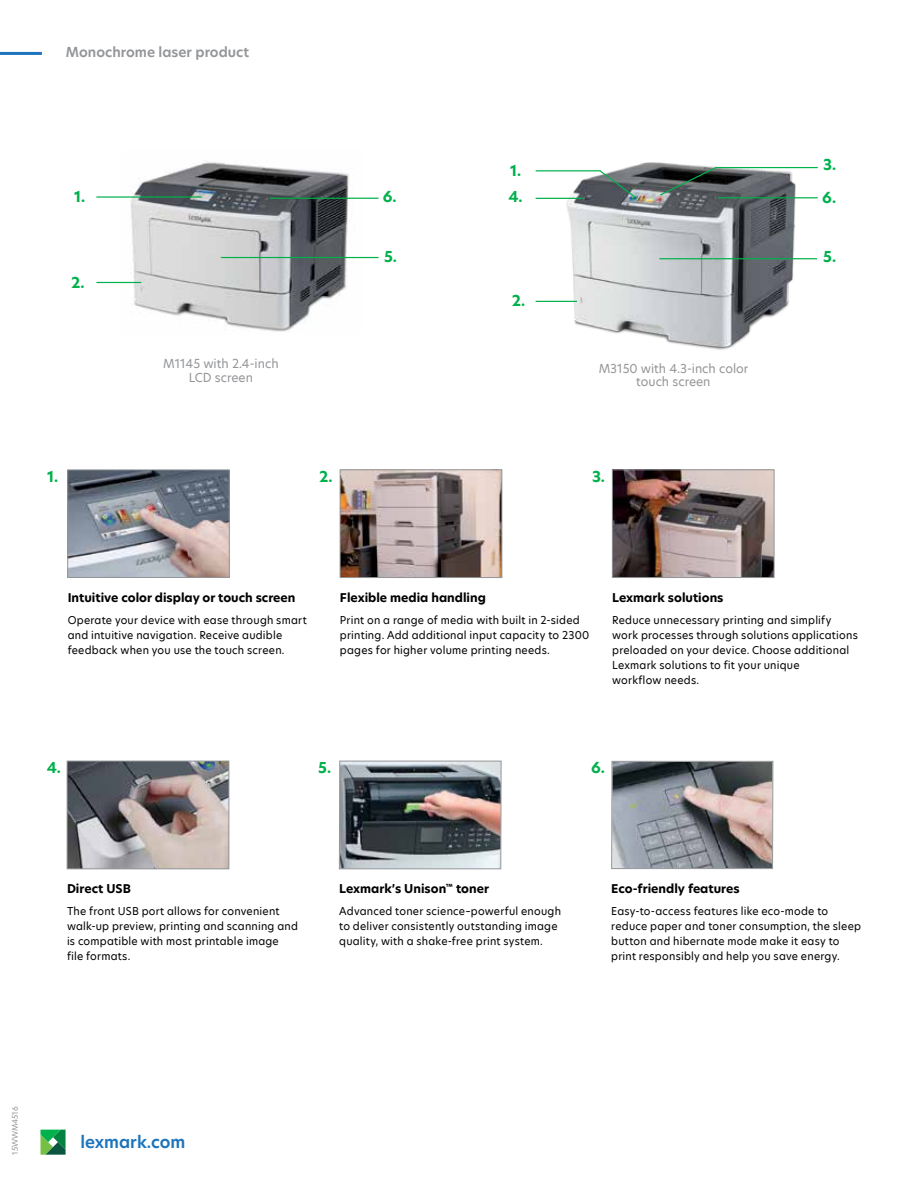
<style>
.page{position:relative;width:918px;height:1188px;background:#fff}
.page>*{position:absolute;margin:0;border:0;box-sizing:border-box;transform-origin:0 0}
.t1{font:600 16.5px "TP Hero";color:#1c75bc}
.t2{font:700 15px/26.2px "TP Hero";color:#00b14c}
.t3{font:600 13.5px "TP Hero";color:#939598}
.t4{font:700 12px "TP Hero";color:#000}
.t5{font:12px/13.5px "TP Hero";color:#939598;text-align:center}
.t6{font:10.5px/15px "TP Hero";letter-spacing:.02em;color:#000}
.t7{font:7.5px "TP Hero";color:#939598}
</style>
<div class="page">
<hr style="left:0;top:52px;width:42px;height:3px;background:#1c75bc">
<svg style="left:40px;top:1130px;width:26px;height:25px"></svg>
<img style="left:67px;top:469px;width:163px;height:109px">
<img style="left:340px;top:470px;width:162px;height:108px">
<img style="left:611px;top:469px;width:163px;height:400px">
<img style="left:339px;top:761px;width:162px;height:109px">
<img style="left:67px;top:761px;width:162px;height:108px">
<img style="left:561px;top:162px;width:240px;height:188px">
<img style="left:121px;top:162px;width:241px;height:170px">
<hr style="left:221px;top:257px;width:158px;height:1px;background:#00b14c">
<hr style="left:659px;top:258px;width:158px;height:1px;background:#00b14c">
<hr style="left:270px;top:198px;width:109px;height:1px;background:#00b14c">
<hr style="left:96px;top:282px;width:45px;height:1px;background:#00b14c">
<hr style="left:96px;top:196px;width:105px;height:2px;background:#00b14c">
<svg style="left:659px;top:166px;width:159px;height:31px"></svg>
<svg style="left:535px;top:170px;width:102px;height:29px"></svg>
<hr style="left:718px;top:197px;width:100px;height:1px;background:#00b14c">
<hr style="left:536px;top:198px;width:48px;height:1px;background:#00b14c">
<hr style="left:536px;top:301px;width:41px;height:1px;background:#00b14c">
<p class="t3" style="left:66px;top:43px;width:185px">Monochrome laser product</p>
<h2 class="t2" style="left:74px;top:183px;width:13px">1.</h2>
<h2 class="t2" style="left:71px;top:269px;width:15px">2.</h2>
<p class="t5" style="left:163px;top:357px;width:117px">M1145 with 2.4-inch<br>LCD screen</p>
<h2 class="t2" style="left:383px;top:184px;width:15px">6.</h2>
<h2 class="t2" style="left:384px;top:244px;width:14px">5.</h2>
<h2 class="t2" style="left:508px;top:158px;width:16px">1.<br>4.</h2>
<h2 class="t2" style="left:512px;top:287px;width:15px">2.</h2>
<p class="t5" style="left:599px;top:361px;width:151px">M3150 with 4.3-inch color touch screen</p>
<h2 class="t2" style="left:47px;top:463px;width:13px">1.</h2>
<h2 class="t2" style="left:319px;top:463px;width:15px">2.</h2>
<h2 class="t2" style="left:592px;top:463px;width:15px">3.</h2>
<h2 class="t2" style="left:823px;top:152px;width:15px">3.</h2>
<h2 class="t2" style="left:822px;top:185px;width:15px">6.</h2>
<h2 class="t2" style="left:823px;top:244px;width:14px">5.</h2>
<p class="t4" style="left:68px;top:590px;width:229px">Intuitive color display or touch screen</p>
<p class="t6" style="left:68px;top:613px;width:241px">Operate your device with ease through smart and intuitive navigation. Receive audible feedback when you use the touch screen.</p>
<p class="t4" style="left:340px;top:590px;width:147px">Flexible media handling</p>
<p class="t6" style="left:340px;top:612px;width:251px">Print on a range of media with built in 2-sided printing. Add additional input capacity to 2300 pages for higher volume printing needs.</p>
<p class="t4" style="left:612px;top:590px;width:113px">Lexmark solutions</p>
<p class="t6" style="left:612px;top:612px;width:247px">Reduce unnecessary printing and simplify work processes through solutions applications preloaded on your device. Choose additional Lexmark solutions to fit your unique<br>workflow needs.</p>
<h2 class="t2" style="left:47px;top:754px;width:16px">4.</h2>
<h2 class="t2" style="left:318px;top:754px;width:14px">5.</h2>
<h2 class="t2" style="left:591px;top:754px;width:15px">6.</h2>
<p class="t4" style="left:67px;top:881px;width:65px">Direct USB</p>
<p class="t6" style="left:67px;top:904px;width:232px">The front USB port allows for convenient walk-up preview, printing and scanning and is compatible with most printable image<br>file formats.</p>
<p class="t4" style="left:339px;top:881px;width:151px">Lexmark’s Unison<sup>™</sup> toner</p>
<p class="t6" style="left:339px;top:904px;width:223px">Advanced toner science–powerful enough to deliver consistently outstanding image quality, with a shake-free print system.</p>
<p class="t4" style="left:611px;top:881px;width:130px">Eco-friendly features</p>
<p class="t6" style="left:611px;top:904px;width:251px">Easy-to-access features like eco-mode to reduce paper and toner consumption, the sleep button and hibernate mode make it easy to print responsibly and help you save energy.</p>
<p class="t7" style="left:10px;top:1155px;width:50px;rotate:-90deg">15WWM4516</p>
<h1 class="t1" style="left:80px;top:1131px;width:106px">lexmark.com</h1>
</div>
